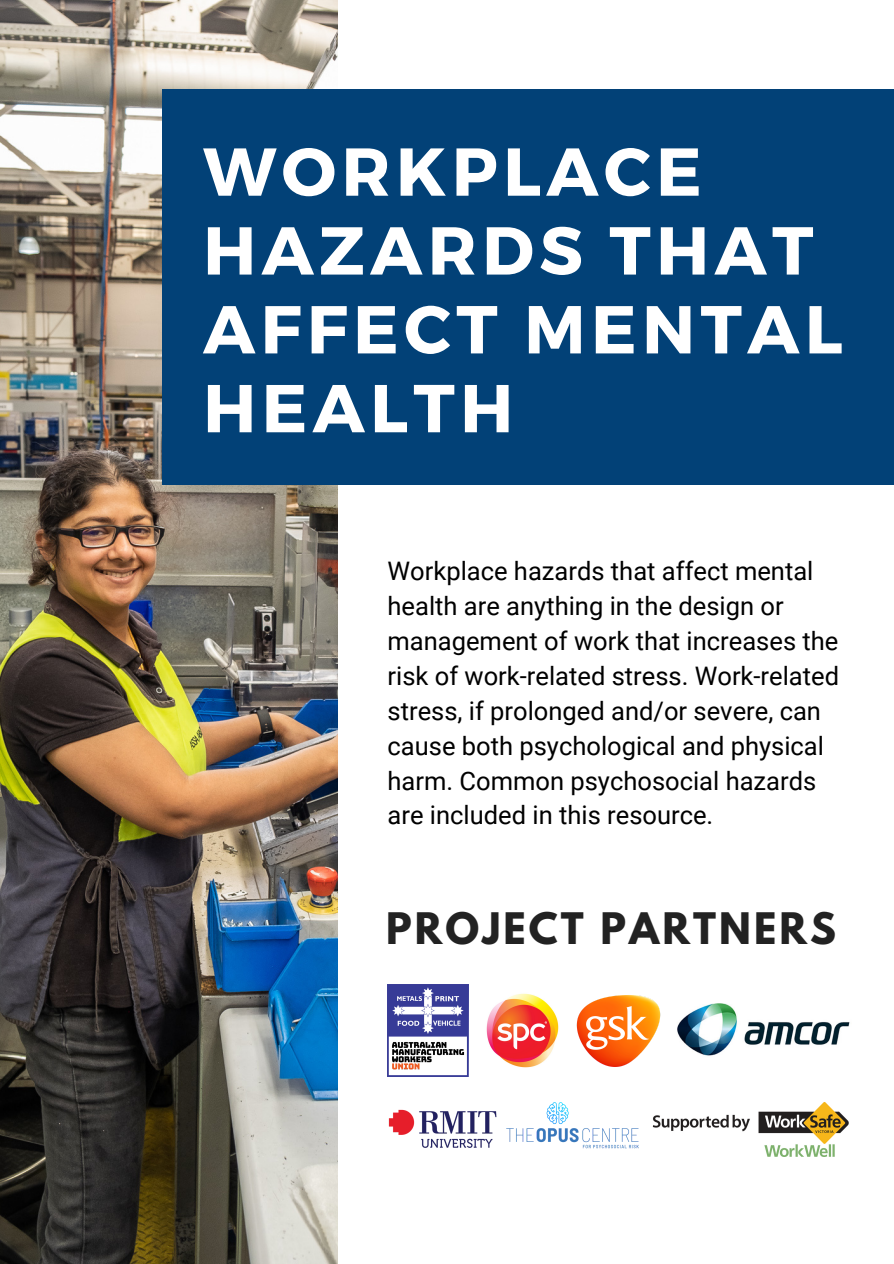
<style>
.page{position:relative;width:894px;height:1264px;background:#fff}
.page>*{position:absolute;margin:0;border:0;box-sizing:border-box;transform-origin:0 0}
.t1{font:700 67.5px/78.8px "Montserrat";letter-spacing:.08em;color:#fff}
.t2{font:700 38.4px "League Spartan";letter-spacing:.08em;color:#222}
.t3{font:25.5px/35px "Roboto";color:#000}
</style>
<div class="page">
<img style="left:0;top:0;width:338px;height:1263px">
<img style="left:486px;top:993px;width:73px;height:75px">
<img style="left:576px;top:995px;width:85px;height:72px">
<img style="left:387px;top:984px;width:81px;height:92px">
<img style="left:677px;top:1003px;width:173px;height:53px">
<img style="left:652px;top:1102px;width:197px;height:54px">
<img style="left:388px;top:1109px;width:109px;height:39px">
<div style="left:162px;top:89px;width:731px;height:396px;background:#024177"></div>
<img style="left:506px;top:1102px;width:133px;height:47px">
<p class="t1" style="left:203px;top:129px;width:640px">WORKPLACE<br>HAZARDS THAT<br>AFFECT MENTAL<br>HEALTH</p>
<p class="t3" style="left:387px;top:554px;width:453px">Workplace hazards that affect mental health are anything in the design or management of work that increases the risk of work-related stress. Work-related stress, if prolonged and/or severe, can cause both psychological and physical harm. Common psychosocial hazards are included in this resource.</p>
<p class="t2" style="left:386px;top:909px;width:451px">PROJECT PARTNERS</p>
</div>
